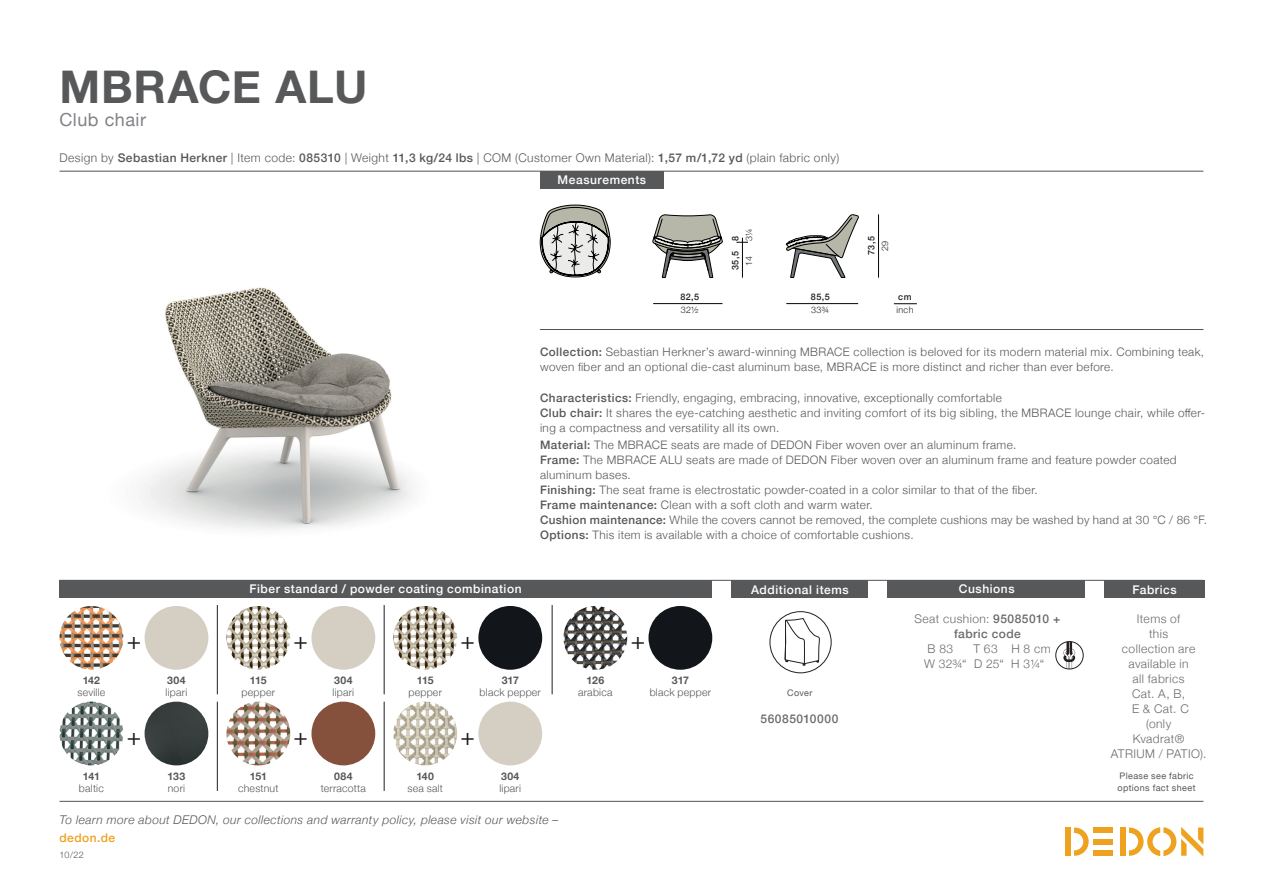
<style>
.page{position:relative;width:1263px;height:893px;background:#fff}
.page>*{position:absolute;margin:0;border:0;box-sizing:border-box;transform-origin:0 0}
.t1{font:700 45px "Helvetica Neue";letter-spacing:.015em;color:#57585a}
.t2{font:24px "Helvetica Neue";color:#231f20}
.t3{font:18px "Helvetica Neue";letter-spacing:.03em;color:#808285}
.t4{font:300 12px "Helvetica Neue";letter-spacing:.035em;color:#57585a}
.t5{font:300 12px/15px "Helvetica Neue";letter-spacing:.035em;color:#696b6d;text-align:center}
.t6{font:500 12px "Helvetica Neue";letter-spacing:.045em;color:#fff}
.t7{font:italic 300 12px "Helvetica Neue";letter-spacing:.035em;color:#57585a}
.t8{font:500 12px/15px "Helvetica Neue";letter-spacing:.04em;color:#696b6d;text-align:center}
.t9{font:500 12px "Helvetica Neue";letter-spacing:.035em;color:#eea21f}
.t10{font:300 11.7px/15px "Helvetica Neue";letter-spacing:.035em;color:#57585a}
.t11{font:300 10.5px "Helvetica Neue";letter-spacing:.02em;color:#57585a}
.t12{font:700 10.5px "Helvetica Neue";letter-spacing:-.005em;color:#57585a}
.t13{font:9px/12px "Helvetica Neue";letter-spacing:.045em;color:#57585a}
.t14{font:500 9px "Helvetica Neue";letter-spacing:.045em;color:#231f20}
.t15{font:300 9px "Helvetica Neue";letter-spacing:.035em;color:#231f20}
.t16{font:300 9px "Helvetica Neue";color:#57585a}
.s1{font-weight:500}
.s2{font-weight:300}
</style>
<div class="page">
<div style="left:1120px;top:827px;width:5px;height:29px;background:#eea21f"></div>
<div style="left:1094px;top:827px;width:19px;height:6px;background:#eea21f"></div>
<div style="left:1094px;top:850px;width:19px;height:6px;background:#eea21f"></div>
<div style="left:1094px;top:839px;width:19px;height:5px;background:#eea21f"></div>
<svg style="left:1074px;top:827px;width:15px;height:29px"></svg>
<div style="left:1065px;top:827px;width:6px;height:29px;background:#eea21f"></div>
<svg style="left:1129px;top:827px;width:74px;height:29px"></svg>
<hr style="left:60px;top:801px;width:1143px;height:1px;background:#505356">
<hr style="left:60px;top:580px;width:1143px;height:1px;background:#505356">
<hr style="left:60px;top:171px;width:1143px;height:1px;background:#505356">
<hr style="left:540px;top:329px;width:663px;height:1px;background:#505356">
<div style="left:540px;top:171px;width:124px;height:17px;background:#57585a"></div>
<svg style="left:894px;top:303px;width:23px;height:1px"></svg>
<hr style="left:878px;top:214px;width:1px;height:64px;background:#040508">
<hr style="left:742px;top:238px;width:1px;height:40px;background:#040508">
<hr style="left:653px;top:303px;width:69px;height:1px;background:#040508">
<hr style="left:786px;top:303px;width:72px;height:1px;background:#040508">
<img style="left:137px;top:287px;width:277px;height:244px">
<svg style="left:786px;top:214px;width:73px;height:64px"></svg>
<svg style="left:540px;top:205px;width:182px;height:74px"></svg>
<div style="left:60px;top:580px;width:652px;height:18px;background:#57585a"></div>
<div style="left:145px;top:606px;width:63px;height:64px;background:#d4cec3;border-radius:32px"></div>
<img style="left:563px;top:606px;width:64px;height:64px;border-radius:32px">
<div style="left:648px;top:606px;width:64px;height:64px;background:#121519;border-radius:32px"></div>
<img style="left:393px;top:702px;width:64px;height:63px;border-radius:32px">
<div style="left:478px;top:702px;width:64px;height:63px;background:#d4cec3;border-radius:32px"></div>
<img style="left:226px;top:606px;width:64px;height:64px;border-radius:32px">
<hr style="left:384px;top:605px;width:1px;height:89px;background:#231f20">
<hr style="left:217px;top:605px;width:1px;height:89px;background:#231f20">
<hr style="left:552px;top:605px;width:1px;height:89px;background:#231f20">
<div style="left:311px;top:606px;width:64px;height:64px;background:#d4cec3;border-radius:32px"></div>
<img style="left:393px;top:606px;width:64px;height:64px;border-radius:32px">
<div style="left:478px;top:606px;width:64px;height:64px;background:#121519;border-radius:32px"></div>
<img style="left:60px;top:702px;width:63px;height:63px;border-radius:32px">
<img style="left:145px;top:702px;width:63px;height:63px;border-radius:32px">
<hr style="left:217px;top:702px;width:1px;height:89px;background:#231f20">
<hr style="left:384px;top:702px;width:1px;height:89px;background:#231f20">
<div style="left:311px;top:702px;width:64px;height:63px;background:#86513c;border-radius:50%"></div>
<img style="left:226px;top:702px;width:64px;height:63px;border-radius:32px">
<div style="left:732px;top:580px;width:136px;height:18px;background:#57585a"></div>
<div style="left:770px;top:611px;width:61px;height:62px;border:1px solid #231f20;border-radius:50%"></div>
<svg style="left:785px;top:618px;width:35px;height:47px"></svg>
<img style="left:60px;top:606px;width:63px;height:64px;border-radius:32px">
<div style="left:1104px;top:580px;width:100px;height:17px;background:#57585a"></div>
<div style="left:887px;top:580px;width:197px;height:17px;background:#57585a"></div>
<div style="left:1056px;top:641px;width:27px;height:28px;border:1px solid #231f20;border-radius:50%"></div>
<svg style="left:1063px;top:642px;width:12px;height:27px"></svg>
<h1 class="t1" style="left:60px;top:52px;width:309px">MBRACE ALU</h1>
<h3 class="t3" style="left:60px;top:107px;width:88px">Club chair</h3>
<p class="t4" style="left:60px;top:148px;width:781px">Design by <span class="s1">Sebastian Herkner</span> | Item code: <span class="s1">085310</span> | Weight <span class="s1">11,3 kg/24 lbs</span> | COM (Customer Own Material): <span class="s1">1,57 m/1,72 yd</span> (plain fabric only)</p>
<p class="t6" style="left:558px;top:170px;width:90px">Measurements</p>
<p class="t14" style="left:680px;top:289px;width:20px">82,5</p>
<p class="t15" style="left:681px;top:303px;width:19px">32½</p>
<p class="t14" style="left:728px;top:241px;width:7px;rotate:-90deg">8</p>
<p class="t15" style="left:741px;top:241px;width:14px;rotate:-90deg">3¼</p>
<p class="t14" style="left:728px;top:270px;width:20px;rotate:-90deg">35,5</p>
<p class="t15" style="left:741px;top:266px;width:11px;rotate:-90deg">14</p>
<p class="t14" style="left:811px;top:289px;width:20px">85,5</p>
<p class="t15" style="left:811px;top:303px;width:20px">33¾</p>
<p class="t14" style="left:864px;top:255px;width:20px;rotate:-90deg">73,5</p>
<p class="t15" style="left:878px;top:251px;width:12px;rotate:-90deg">29</p>
<p class="t14" style="left:898px;top:289px;width:15px">cm</p>
<p class="t15" style="left:896px;top:303px;width:19px">inch</p>
<p class="t12" style="left:83px;top:672px;width:19px">142</p>
<p class="t11" style="left:78px;top:684px;width:29px">seville</p>
<p class="t12" style="left:83px;top:768px;width:18px">141</p>
<p class="t11" style="left:79px;top:780px;width:26px">baltic</p>
<h2 class="t2" style="left:127px;top:623px;width:16px">+</h2>
<h2 class="t2" style="left:127px;top:719px;width:16px">+</h2>
<p class="t12" style="left:167px;top:672px;width:20px">304</p>
<p class="t11" style="left:166px;top:684px;width:23px">lipari</p>
<p class="t12" style="left:168px;top:768px;width:19px">133</p>
<p class="t11" style="left:168px;top:780px;width:19px">nori</p>
<p class="t10" style="left:540px;top:343px;width:666px"><span class="s1">Collection:</span> Sebastian Herkner’s award-winning MBRACE collection is beloved for its modern material mix. Combining teak, woven fiber and an optional die-cast aluminum base, MBRACE is more distinct and richer than ever before.</p>
<p class="t10" style="left:540px;top:390px;width:667px"><span class="s1">Characteristics:</span> Friendly, engaging, embracing, innovative, exceptionally comfortable<br><span class="s1">Club chair:</span> It shares the eye-catching aesthetic and inviting comfort of its big sibling, the MBRACE lounge chair, while offer&shy;ing a compactness and versatility all its own.</p>
<p class="t10" style="left:540px;top:436px;width:668px"><span class="s1">Material:</span> The MBRACE seats are made of DEDON Fiber woven over an aluminum frame.<br><span class="s1">Frame:</span> The MBRACE ALU seats are made of DEDON Fiber woven over an aluminum frame and feature powder coated aluminum bases.<br><span class="s1">Finishing:</span> The seat frame is electrostatic powder-coated in a color similar to that of the fiber.<br><span class="s1">Frame maintenance:</span> Clean with a soft cloth and warm water.<br><span class="s1">Cushion maintenance:</span> While the covers cannot be removed, the complete cushions may be washed by hand at 30 °C / 86 °F.<br><span class="s1">Options:</span> This item is available with a choice of comfortable cushions.</p>
<p class="t6" style="left:250px;top:579px;width:274px">Fiber standard / powder coating combination</p>
<p class="t6" style="left:751px;top:580px;width:99px">Additional items</p>
<h2 class="t2" style="left:294px;top:623px;width:16px">+</h2>
<h2 class="t2" style="left:461px;top:623px;width:16px">+</h2>
<h2 class="t2" style="left:631px;top:623px;width:16px">+</h2>
<p class="t12" style="left:250px;top:672px;width:18px">115</p>
<p class="t11" style="left:242px;top:684px;width:35px">pepper</p>
<p class="t12" style="left:334px;top:672px;width:20px">304</p>
<p class="t11" style="left:333px;top:684px;width:23px">lipari</p>
<p class="t12" style="left:417px;top:672px;width:18px">115</p>
<p class="t11" style="left:408px;top:684px;width:35px">pepper</p>
<p class="t12" style="left:502px;top:672px;width:19px">317</p>
<p class="t11" style="left:480px;top:684px;width:63px">black pepper</p>
<p class="t12" style="left:586px;top:672px;width:19px">126</p>
<p class="t11" style="left:578px;top:684px;width:36px">arabica</p>
<p class="t12" style="left:672px;top:672px;width:19px">317</p>
<p class="t11" style="left:650px;top:684px;width:63px">black pepper</p>
<p class="t13" style="left:787px;top:687px;width:27px">Cover</p>
<p class="t8" style="left:760px;top:710px;width:79px">56085010000</p>
<h2 class="t2" style="left:294px;top:719px;width:16px">+</h2>
<h2 class="t2" style="left:461px;top:719px;width:16px">+</h2>
<p class="t6" style="left:959px;top:579px;width:57px">Cushions</p>
<p class="t8" style="left:914px;top:610px;width:147px"><span class="s2">Seat cushion:</span> 95085010 + fabric code</p>
<p class="t5" style="left:928px;top:640px;width:27px">B 83</p>
<p class="t5" style="left:924px;top:640px;width:128px;text-align:left;text-indent:49px">T 63 H 8 cm<br>W 32¾“ D 25“ H 3¼“</p>
<p class="t6" style="left:1132px;top:580px;width:46px">Fabrics</p>
<p class="t5" style="left:1111px;top:610px;width:97px">Items of<br>this<br>collection are available in<br>all fabrics<br>Cat. A, B,<br>E &amp; Cat. C<br>(only<br>Kvadrat®<br>ATRIUM / PATIO).</p>
<p class="t12" style="left:250px;top:768px;width:19px">151</p>
<p class="t11" style="left:238px;top:780px;width:42px">chestnut</p>
<p class="t12" style="left:334px;top:768px;width:20px">084</p>
<p class="t11" style="left:321px;top:780px;width:47px">terracotta</p>
<p class="t12" style="left:416px;top:768px;width:19px">140</p>
<p class="t11" style="left:407px;top:780px;width:37px">sea salt</p>
<p class="t12" style="left:501px;top:768px;width:20px">304</p>
<p class="t11" style="left:499px;top:780px;width:23px">lipari</p>
<p class="t13" style="left:1117px;top:770px;width:80px">Please see fabric options fact sheet</p>
<p class="t7" style="left:60px;top:810px;width:500px">To learn more about DEDON, our collections and warranty policy, please visit our website –</p>
<p class="t9" style="left:60px;top:828px;width:57px">dedon.de</p>
<p class="t16" style="left:60px;top:848px;width:26px">10/22</p>
</div>
